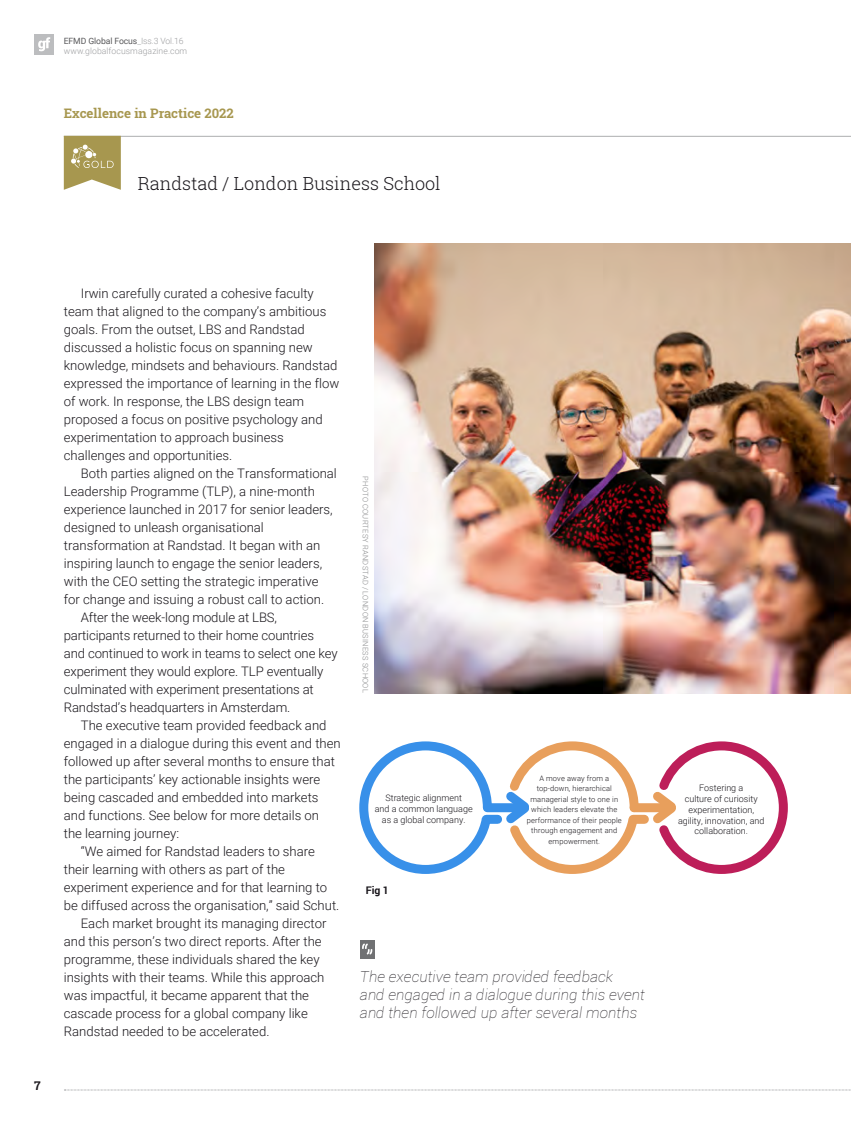
<style>
.page{position:relative;width:851px;height:1127px;background:#fff}
.page>*{position:absolute;margin:0;border:0;box-sizing:border-box;transform-origin:0 0}
.t1{font:300 18px "Roboto Slab";color:#1a171c}
.t2{font:italic 100 15px/18px "Roboto";letter-spacing:.01em;color:#1a171c}
.t3{font:300 13.2px/18px "Roboto";color:#1a171c}
.t4{font:700 13.2px "Roboto Slab";color:#a7974f}
.t5{font:700 12px "Roboto Slab";color:#1a171c}
.t6{font:700 10.5px "Roboto";color:#1a171c}
.t7{font:300 9px/10.8px "Roboto";color:#1a171c;text-align:center}
.t8{font:300 8.7px/10.1px "Roboto";letter-spacing:.01em;color:#9d9ea0}
.t9{font:300 7.5px/10.5px "Roboto";letter-spacing:.02em;color:#1a171c;text-align:center}
.t10{font:300 7.5px "Roboto";letter-spacing:.035em;color:#87888a}
.s1{font-weight:400;color:#58585a}
</style>
<div class="page">
<svg style="left:64px;top:1089px;width:787px;height:1px"></svg>
<div style="left:34px;top:34px;width:20px;height:20px;background:#bcbdbf"></div>
<svg style="left:38px;top:37px;width:12px;height:14px"></svg>
<div style="left:360px;top:940px;width:14px;height:18px;background:#707173"></div>
<svg style="left:362px;top:943px;width:10px;height:11px"></svg>
<hr style="left:64px;top:136px;width:786px;height:1px;background:#b1b3b4">
<svg style="left:64px;top:136px;width:57px;height:54px;background:#b5a86c"></svg>
<img style="left:374px;top:244px;width:476px;height:450px">
<svg style="left:359px;top:741px;width:429px;height:133px"></svg>
<p class="t8" style="left:64px;top:35px;width:125px"><span class="s1">EFMD Global Focus</span>_Iss.3 Vol.16 www.globalfocusmagazine.com</p>
<p class="t4" style="left:64px;top:104px;width:171px">Excellence in Practice 2022</p>
<h1 class="t1" style="left:138px;top:171px;width:304px">Randstad / London Business School</h1>
<p class="t5" style="left:34px;top:1077px;width:8px">7</p>
<p class="t3" style="left:64px;top:284px;width:277px;text-indent:17px">Irwin carefully curated a cohesive faculty team that aligned to the company’s ambitious goals. From the outset, LBS and Randstad discussed a holistic focus on spanning new knowledge, mindsets and behaviours. Randstad expressed the importance of learning in the flow of work. In response, the LBS design team proposed a focus on positive psychology and experimentation to approach business challenges and opportunities.</p>
<p class="t3" style="left:81px;top:464px;width:257px">Both parties aligned on the Transformational</p>
<p class="t3" style="left:64px;top:482px;width:253px">Leadership Programme (TLP), a nine-month</p>
<p class="t3" style="left:64px;top:500px;width:270px">experience launched in 2017 for senior leaders,</p>
<p class="t3" style="left:64px;top:518px;width:201px">designed to unleash organisational</p>
<p class="t3" style="left:64px;top:536px;width:258px">transformation at Randstad. It began with an</p>
<p class="t3" style="left:64px;top:554px;width:260px">inspiring launch to engage the senior leaders,</p>
<p class="t3" style="left:64px;top:572px;width:256px">with the CEO setting the strategic imperative</p>
<p class="t3" style="left:64px;top:590px;width:262px">for change and issuing a robust call to action.</p>
<p class="t3" style="left:81px;top:608px;width:198px">After the week-long module at LBS,</p>
<p class="t3" style="left:64px;top:626px;width:252px">participants returned to their home countries</p>
<p class="t3" style="left:64px;top:644px;width:275px">and continued to work in teams to select one key</p>
<p class="t3" style="left:64px;top:662px;width:261px">experiment they would explore. TLP eventually</p>
<p class="t3" style="left:64px;top:680px;width:251px">culminated with experiment presentations at</p>
<p class="t3" style="left:64px;top:698px;width:228px">Randstad’s headquarters in Amsterdam.</p>
<p class="t3" style="left:81px;top:716px;width:247px">The executive team provided feedback and</p>
<p class="t3" style="left:64px;top:734px;width:278px">engaged in a dialogue during this event and then</p>
<p class="t3" style="left:64px;top:752px;width:272px">followed up after several months to ensure that</p>
<p class="t3" style="left:64px;top:769px;width:258px">the participants’ key actionable insights were</p>
<p class="t3" style="left:64px;top:787px;width:256px">being cascaded and embedded into markets</p>
<p class="t3" style="left:64px;top:805px;width:257px">and functions. See below for more details on</p>
<p class="t3" style="left:64px;top:823px;width:117px">the learning journey:</p>
<p class="t3" style="left:81px;top:841px;width:235px">“We aimed for Randstad leaders to share</p>
<p class="t3" style="left:64px;top:859px;width:223px">their learning with others as part of the</p>
<p class="t3" style="left:64px;top:877px;width:265px">experiment experience and for that learning to</p>
<p class="t3" style="left:64px;top:895px;width:277px">be diffused across the organisation,” said Schut.</p>
<p class="t3" style="left:81px;top:913px;width:247px">Each market brought its managing director</p>
<p class="t3" style="left:64px;top:931px;width:259px">and this person’s two direct reports. After the</p>
<p class="t3" style="left:64px;top:949px;width:257px">programme, these individuals shared the key</p>
<p class="t3" style="left:64px;top:967px;width:262px">insights with their teams. While this approach</p>
<p class="t3" style="left:64px;top:985px;width:247px">was impactful, it became apparent that the</p>
<p class="t3" style="left:64px;top:1003px;width:245px">cascade process for a global company like</p>
<p class="t3" style="left:64px;top:1021px;width:207px">Randstad needed to be accelerated.</p>
<p class="t10" style="left:370px;top:476px;width:218px;rotate:90deg">PHOTO COURTESY RANDSTAD / LONDON BUSINESS SCHOOL</p>
<p class="t7" style="left:374px;top:792px;width:99px">Strategic alignment<br>and a common language as a global company.</p>
<p class="t6" style="left:365px;top:883px;width:25px">Fig 1</p>
<p class="t9" style="left:526px;top:773px;width:96px">A move away from a top-down, hierarchical managerial style to one in which leaders elevate the performance of their people through engagement and empowerment.</p>
<p class="t7" style="left:678px;top:782px;width:88px">Fostering a<br>culture of curiosity experimentation, agility, innovation, and collaboration.</p>
<p class="t2" style="left:360px;top:967px;width:286px">The executive team provided feedback<br>and engaged in a dialogue during this event and then followed up after several months</p>
</div>
